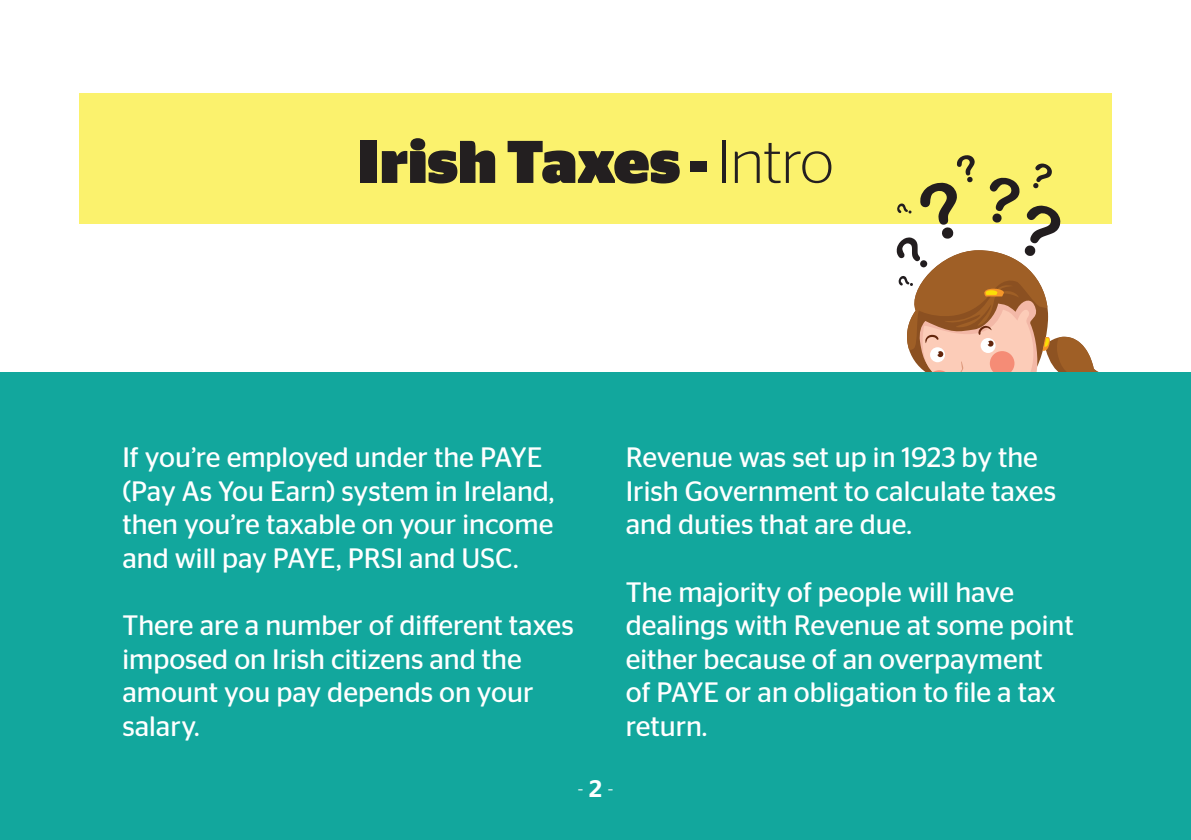
<style>
.page{position:relative;width:1191px;height:840px;background:#fff}
.page>*{position:absolute;margin:0;border:0;box-sizing:border-box;transform-origin:0 0}
.t1{font:900 60px "Stag Sans";color:#231f20}
.t2{font:28px/33.6px "Stag Sans";color:#fff}
.t3{font:300 24px "Stag Sans";color:#fff}
.s1{font-weight:300}
.s2{font-weight:500}
</style>
<div class="page">
<div style="left:79px;top:94px;width:1032px;height:130px;background:#fbf26d"></div>
<svg style="left:896px;top:155px;width:203px;height:217px"></svg>
<div style="left:0;top:372px;width:1191px;height:467px;background:#12a79d"></div>
<h1 class="t1" style="left:357px;top:127px;width:477px">Irish Taxes - <span class="s1">Intro</span></h1>
<p class="t2" style="left:122px;top:440px;width:433px">If you’re employed under the PAYE (Pay As You Earn) system in Ireland, then you’re taxable on your income and will pay PAYE, PRSI and USC.</p>
<p class="t2" style="left:122px;top:608px;width:453px">There are a number of different taxes imposed on Irish citizens and the amount you pay depends on your salary.</p>
<p class="t2" style="left:626px;top:440px;width:432px">Revenue was set up in 1923 by the<br>Irish Government to calculate taxes and duties that are due.</p>
<p class="t2" style="left:626px;top:574px;width:449px">The majority of people will have dealings with Revenue at some point either because of an overpayment of PAYE or an obligation to file a tax return.</p>
<p class="t3" style="left:578px;top:774px;width:37px">- <span class="s2">2</span> -</p>
</div>
